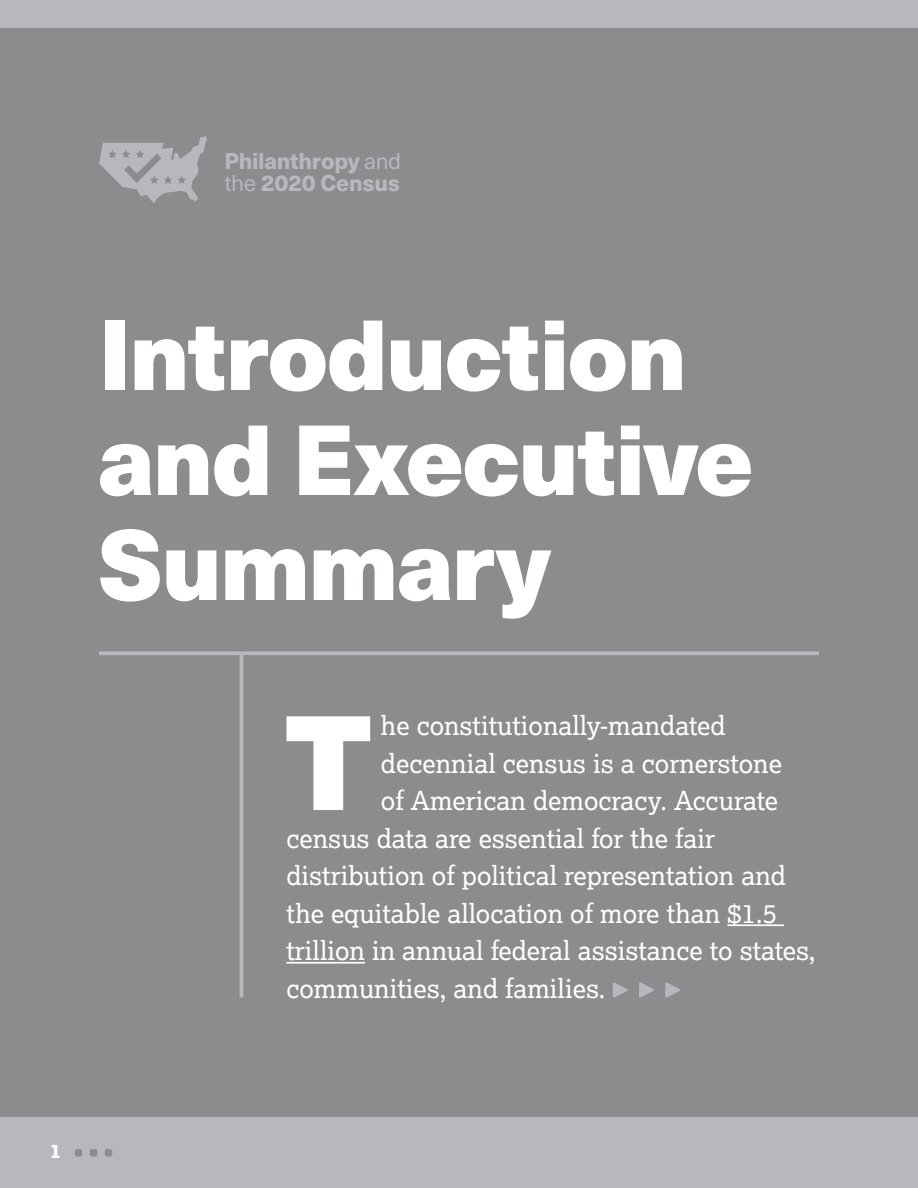
<style>
.page{position:relative;width:918px;height:1188px;background:#8a8c8e}
.page>*{position:absolute;margin:0;border:0;box-sizing:border-box;transform-origin:0 0}
.openingParagraph_v2{font:131.55px "Neue Haas Unica W1 G X Black";color:#fff}
.title-page_headline{font:900 97.5px/105px "Neue Haas Unica W1 G";letter-spacing:-.015em;color:#fff}
.openingParagraph_v2-2{font:26.25px "Lexia";color:#fff}
.t1{font:800 22.5px/22.5px "Neue Haas Unica W1 G";letter-spacing:-.015em;color:#b7b7be}
.t2{font:800 19.5px "Lexia";color:#fff}
.s1{font-weight:400}
</style>
<div class="page">
<div style="left:0;top:1118px;width:918px;height:70px;background:#b7b7be"></div>
<hr style="left:727px;top:924px;width:57px;height:2px;background:#fff">
<hr style="left:286px;top:962px;width:79px;height:2px;background:#fff">
<svg style="left:613px;top:982px;width:15px;height:16px"></svg>
<svg style="left:639px;top:982px;width:15px;height:16px"></svg>
<svg style="left:665px;top:982px;width:15px;height:16px"></svg>
<div style="left:75px;top:1149px;width:7px;height:8px;background:#8a8c8e;border-radius:2px"></div>
<div style="left:90px;top:1149px;width:7px;height:8px;background:#8a8c8e;border-radius:2px"></div>
<div style="left:105px;top:1149px;width:7px;height:8px;background:#8a8c8e;border-radius:2px"></div>
<svg style="left:99px;top:651px;width:720px;height:4px;background:#b2b2b9"></svg>
<hr style="left:240px;top:652px;width:3px;height:346px;background:#b7b7be">
<svg style="left:99px;top:136px;width:108px;height:67px"></svg>
<div style="left:83px;top:0;width:84px;height:28px;background:#b7b7be"></div>
<div style="left:501px;top:0;width:83px;height:28px;background:#b7b7be"></div>
<div style="left:250px;top:0;width:84px;height:28px;background:#b7b7be"></div>
<div style="left:668px;top:0;width:83px;height:28px;background:#b7b7be"></div>
<div style="left:167px;top:0;width:83px;height:28px;background:#b7b7be"></div>
<div style="left:584px;top:0;width:84px;height:28px;background:#b7b7be"></div>
<div style="left:334px;top:0;width:83px;height:28px;background:#b7b7be"></div>
<div style="left:751px;top:0;width:84px;height:28px;background:#b7b7be"></div>
<div style="left:417px;top:0;width:84px;height:28px;background:#b7b7be"></div>
<div style="left:0;top:0;width:83px;height:28px;background:#b7b7be"></div>
<div style="left:835px;top:0;width:83px;height:28px;background:#b7b7be"></div>
<p class="t1" style="left:225px;top:148px;width:178px">Philanthropy <span class="s1">and the</span> 2020 Census</p>
<h1 class="title-page_headline" style="left:98px;top:297px;width:657px">Introduction and Executive<br>Summary</h1>
<p class="openingParagraph_v2" style="left:286px;top:657px;width:87px">T</p>
<p class="openingParagraph_v2-2" style="left:381px;top:709px;width:346px">he constitutionally-mandated</p>
<p class="openingParagraph_v2-2" style="left:381px;top:746px;width:403px">decennial census is a cornerstone</p>
<p class="openingParagraph_v2-2" style="left:381px;top:784px;width:399px">of American democracy. Accurate</p>
<p class="openingParagraph_v2-2" style="left:286px;top:821px;width:430px">census data are essential for the fair</p>
<p class="openingParagraph_v2-2" style="left:286px;top:859px;width:501px">distribution of political representation and</p>
<p class="openingParagraph_v2-2" style="left:286px;top:896px;width:492px">the equitable allocation of more than $1.5</p>
<p class="openingParagraph_v2-2" style="left:286px;top:934px;width:531px">trillion in annual federal assistance to states,</p>
<p class="openingParagraph_v2-2" style="left:286px;top:971px;width:321px">communities, and families.</p>
<p class="t2" style="left:50px;top:1139px;width:13px">1</p>
</div>
